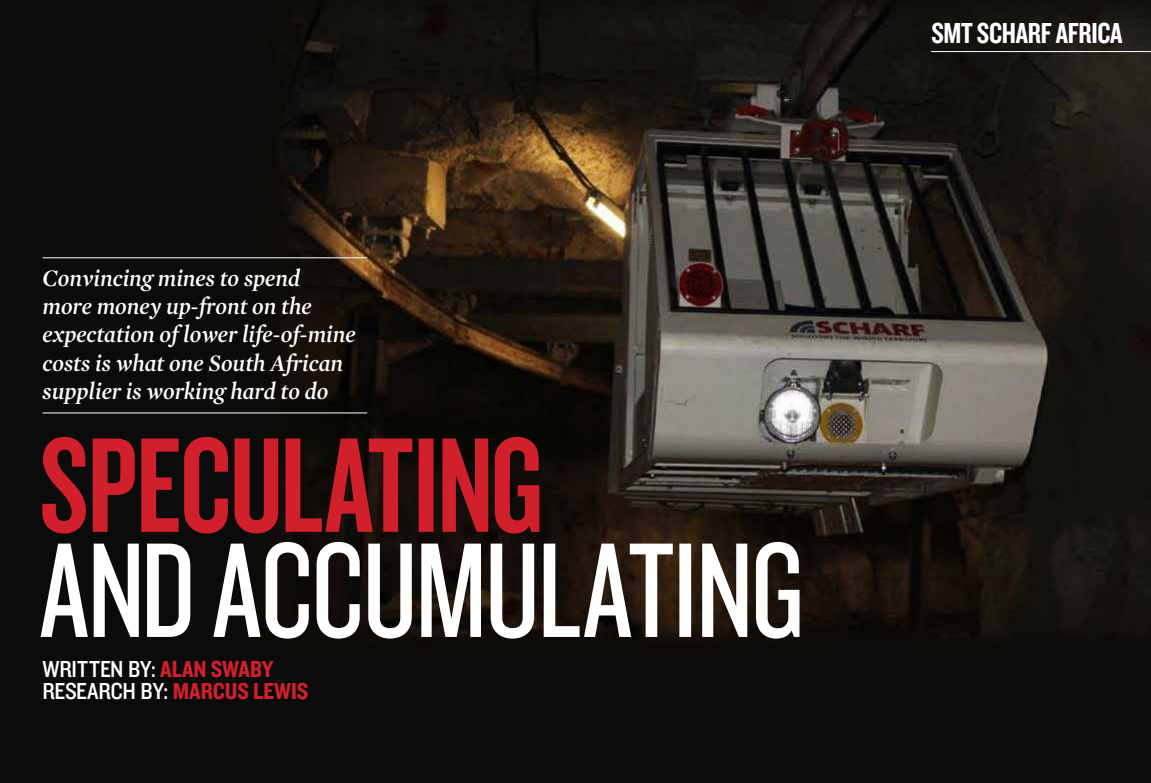
<style>
.page{position:relative;width:1151px;height:783px;background:#fff}
.page>*{position:absolute;margin:0;border:0;box-sizing:border-box;transform-origin:0 0}
.t1{font:30px "Knockout HTF49 Liteweight";letter-spacing:-.01em;color:#fff}
.t2{font:italic 600 24px/28px "Mercury Display";color:#fff}
.t3{font:24px/22px "Knockout HTF30 Junior Welterwt";letter-spacing:-.01em;color:#fff}
.s1{font-family:"Knockout HTF50 Welterweight";color:#d1202c}
</style>
<div class="page">
<img style="left:0;top:0;width:1151px;height:782px">
<svg style="left:41px;top:541px;width:758px;height:97px"></svg>
<svg style="left:42px;top:436px;width:497px;height:97px;background:#75161b"></svg>
<hr style="left:43px;top:257px;width:324px;height:1px;background:#fff">
<hr style="left:43px;top:412px;width:324px;height:1px;background:#fff">
<hr style="left:931px;top:51px;width:220px;height:1px;background:#fff">
<p class="t2" style="left:43px;top:264px;width:315px">Convincing mines to spend more money up-front on the expectation of lower life-of-mine costs is what one South African supplier is working hard to do</p>
<p class="t3" style="left:43px;top:659px;width:266px">WRITTEN BY: <span class="s1">ALAN SWABY<br></span>RESEARCH BY: <span class="s1">MARCUS LEWIS</span></p>
<p class="t1" style="left:931px;top:17px;width:193px">SMT SCHARF AFRICA</p>
</div>
